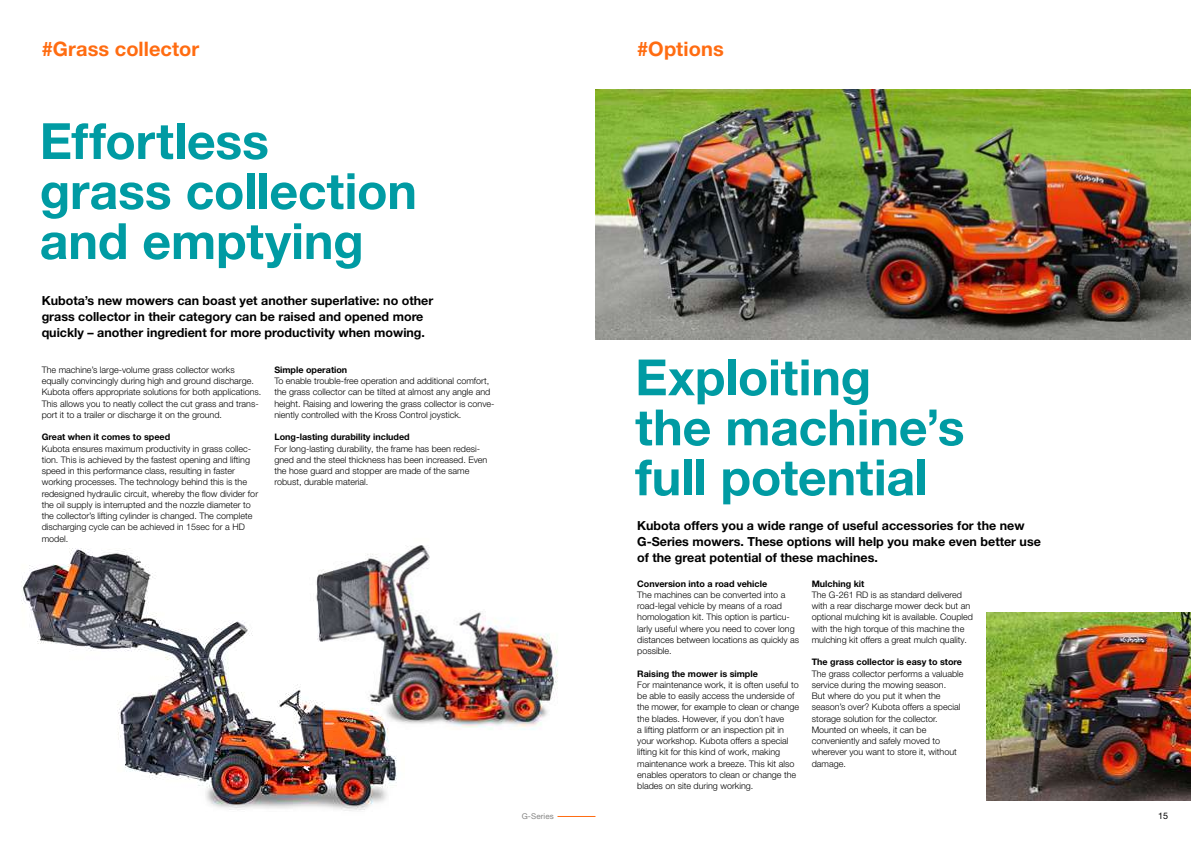
<style>
.page{position:relative;width:1191px;height:842px;background:#fff}
.page>*{position:absolute;margin:0;border:0;box-sizing:border-box;transform-origin:0 0}
.t1{font:700 50px/50px "Helvetica Neue LT Pro";letter-spacing:-.005em;color:#009ba3}
.t2{font:700 20px "Helvetica Neue LT Pro";letter-spacing:.005em;color:#ff6c11}
.t3{font:700 12.5px/16px "Helvetica Neue LT Pro";color:#000}
.t4{font:300 9px/11.2px "Helvetica Neue LT Pro";color:#000}
.t5{font:700 9px "Helvetica Neue LT Pro";color:#000}
.t6{font:9px "Helvetica Neue LT Pro";color:#000}
.t7{font:8px "Helvetica Neue LT Pro";letter-spacing:.01em;color:#878786}
</style>
<div class="page">
<hr style="left:557px;top:816px;width:38px;height:1px;background:#ff6c11">
<img style="left:21px;top:548px;width:376px;height:263px">
<img style="left:595px;top:89px;width:596px;height:250px">
<img style="left:986px;top:612px;width:205px;height:188px">
<img style="left:302px;top:545px;width:256px;height:186px">
<h2 class="t2" style="left:42px;top:36px;width:159px">#Grass collector</h2>
<h2 class="t2" style="left:637px;top:36px;width:88px">#Options</h2>
<h1 class="t1" style="left:40px;top:115px;width:379px">Effortless<br>grass collection and emptying</h1>
<h3 class="t3" style="left:42px;top:292px;width:393px">Kubota’s new mowers can boast yet another superlative: no other grass collector in their category can be raised and opened more quickly – another ingredient for more productivity when mowing.</h3>
<p class="t4" style="left:42px;top:364px;width:221px">The machine’s large-volume grass collector works equally convincingly during high and ground discharge.<br>Kubota offers appropriate solutions for both applications.<br>This allows you to neatly collect the cut grass and trans&shy;port it to a trailer or discharge it on the ground.</p>
<p class="t5" style="left:42px;top:431px;width:130px">Great when it comes to speed</p>
<p class="t4" style="left:42px;top:442px;width:218px">Kubota ensures maximum productivity in grass collec&shy;tion. This is achieved by the fastest opening and lifting speed in this performance class, resulting in faster working processes. The technology behind this is the redesigned hydraulic circuit, whereby the flow divider for the oil supply is interrupted and the nozzle diameter to the collector’s lifting cylinder is changed. The complete discharging cycle can be achieved in 15sec for a HD model.</p>
<p class="t5" style="left:274px;top:364px;width:74px">Simple operation</p>
<p class="t4" style="left:274px;top:375px;width:222px">To enable trouble-free operation and additional comfort, the grass collector can be tilted at almost any angle and height. Raising and lowering the grass collector is conve&shy;niently controlled with the Kross Control joystick.</p>
<p class="t5" style="left:274px;top:431px;width:137px">Long-lasting durability included</p>
<p class="t4" style="left:274px;top:442px;width:215px">For long-lasting durability, the frame has been redesi&shy;gned and the steel thickness has been increased. Even the hose guard and stopper are made of the same robust, durable material.</p>
<h1 class="t1" style="left:635px;top:351px;width:331px">Exploiting<br>the machine’s full potential</h1>
<h3 class="t3" style="left:637px;top:517px;width:405px">Kubota offers you a wide range of useful accessories for the new<br>G-Series mowers. These options will help you make even better use of the great potential of these machines.</h3>
<p class="t5" style="left:637px;top:578px;width:132px">Conversion into a road vehicle</p>
<p class="t4" style="left:637px;top:589px;width:164px">The machines can be converted into a road-legal vehicle by means of a road homologation kit. This option is particu&shy;larly useful where you need to cover long distances between locations as quickly as possible.</p>
<p class="t5" style="left:637px;top:668px;width:122px">Raising the mower is simple</p>
<p class="t4" style="left:637px;top:679px;width:163px">For maintenance work, it is often useful to be able to easily access the underside of the mower, for example to clean or change the blades. However, if you don´t have<br>a lifting platform or an inspection pit in your workshop. Kubota offers a special lifting kit for this kind of work, making maintenance work a breeze. This kit also enables operators to clean or change the blades on site during working.</p>
<p class="t5" style="left:811px;top:578px;width:54px">Mulching kit</p>
<p class="t4" style="left:811px;top:589px;width:163px">The G-261 RD is as standard delivered with a rear discharge mower deck but an optional mulching kit is available. Coupled with the high torque of this machine the mulching kit offers a great mulch quality.</p>
<p class="t5" style="left:811px;top:656px;width:152px">The grass collector is easy to store</p>
<p class="t4" style="left:811px;top:667px;width:153px">The grass collector performs a valuable service during the mowing season.<br>But where do you put it when the season’s over? Kubota offers a special storage solution for the collector.<br>Mounted on wheels, it can be conveniently and safely moved to wherever you want to store it, without damage.</p>
<p class="t7" style="left:522px;top:811px;width:33px">G-Series</p>
<p class="t6" style="left:1158px;top:810px;width:12px">15</p>
</div>
